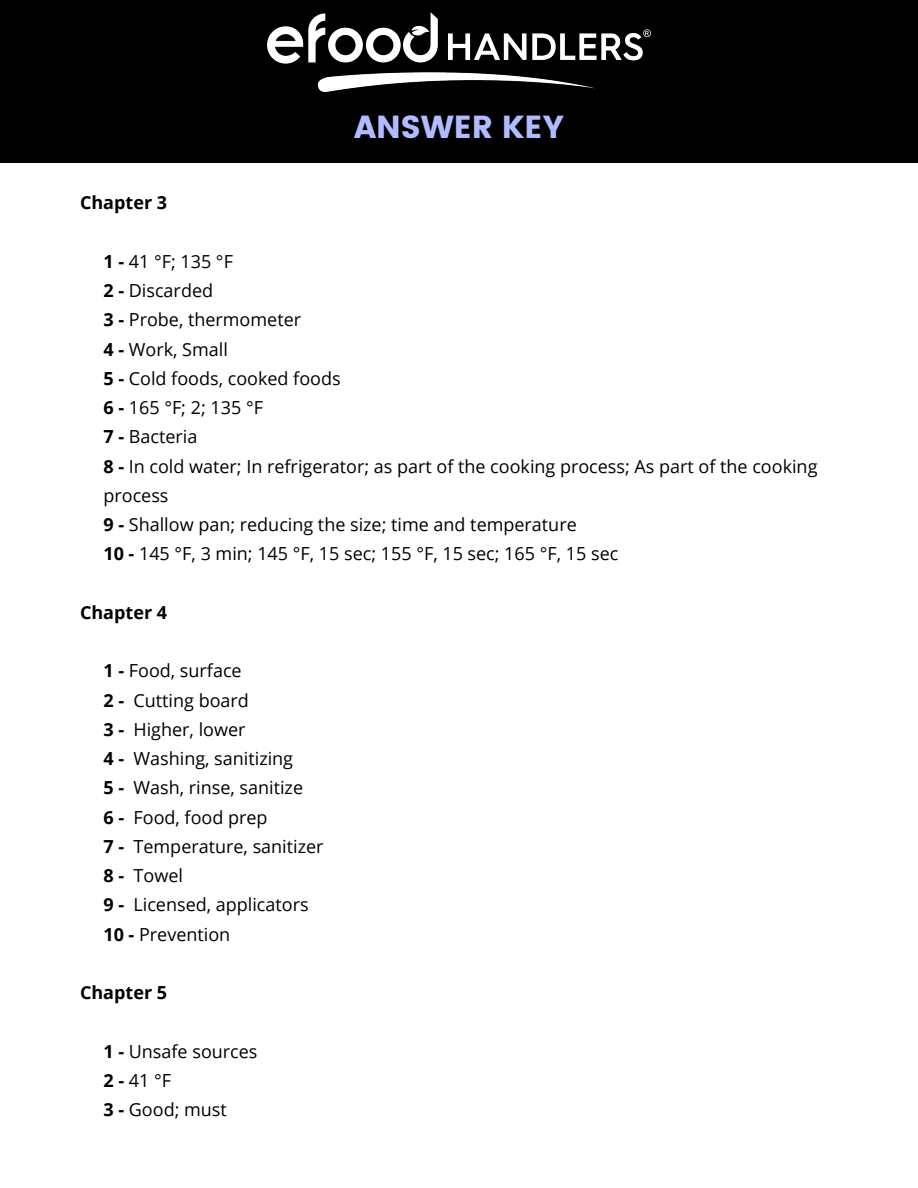
<style>
.page{position:relative;width:918px;height:1188px;background:#fff}
.page>*{position:absolute;margin:0;border:0;box-sizing:border-box;transform-origin:0 0}
.t1{font:31.8px "Poppins";letter-spacing:-.01em;color:#b1bbff}
.t2{font:18px/29.2px "Open Sans";color:#000}
.t3{font:700 18px "Open Sans";color:#000}
.s1{font-weight:700}
</style>
<div class="page">
<div style="left:0;top:0;width:918px;height:163px;background:#000"></div>
<img style="left:268px;top:13px;width:382px;height:78px">
<p class="t3" style="left:80px;top:190px;width:89px">Chapter 3</p>
<h1 class="t1" style="left:354px;top:109px;width:212px">ANSWER KEY</h1>
<p class="t2" style="left:103px;top:246px;width:716px"><span class="s1">1 -</span> 41 °F; 135 °F<br><span class="s1">2 -</span> Discarded<br><span class="s1">3 -</span> Probe, thermometer<br><span class="s1">4 -</span> Work, Small<br><span class="s1">5 -</span> Cold foods, cooked foods<br><span class="s1">6 -</span> 165 °F; 2; 135 °F<br><span class="s1">7 -</span> Bacteria<br><span class="s1">8 -</span> In cold water; In refrigerator; as part of the cooking process; As part of the cooking process<br><span class="s1">9 -</span> Shallow pan; reducing the size; time and temperature<br><span class="s1">10 -</span> 145 °F, 3 min; 145 °F, 15 sec; 155 °F, 15 sec; 165 °F, 15 sec</p>
<p class="t3" style="left:80px;top:600px;width:89px">Chapter 4</p>
<p class="t2" style="left:103px;top:656px;width:222px"><span class="s1">1 -</span> Food, surface<br><span class="s1">2 -</span> Cutting board<br><span class="s1">3 -</span> Higher, lower<br><span class="s1">4 -</span> Washing, sanitizing<br><span class="s1">5 -</span> Wash, rinse, sanitize<br><span class="s1">6 -</span> Food, food prep<br><span class="s1">7 -</span> Temperature, sanitizer<br><span class="s1">8 -</span> Towel<br><span class="s1">9 -</span> Licensed, applicators<br><span class="s1">10 -</span> Prevention</p>
<p class="t3" style="left:80px;top:980px;width:89px">Chapter 5</p>
<p class="t2" style="left:103px;top:1036px;width:156px"><span class="s1">1 -</span> Unsafe sources<br><span class="s1">2 -</span> 41 °F<br><span class="s1">3 -</span> Good; must</p>
</div>
